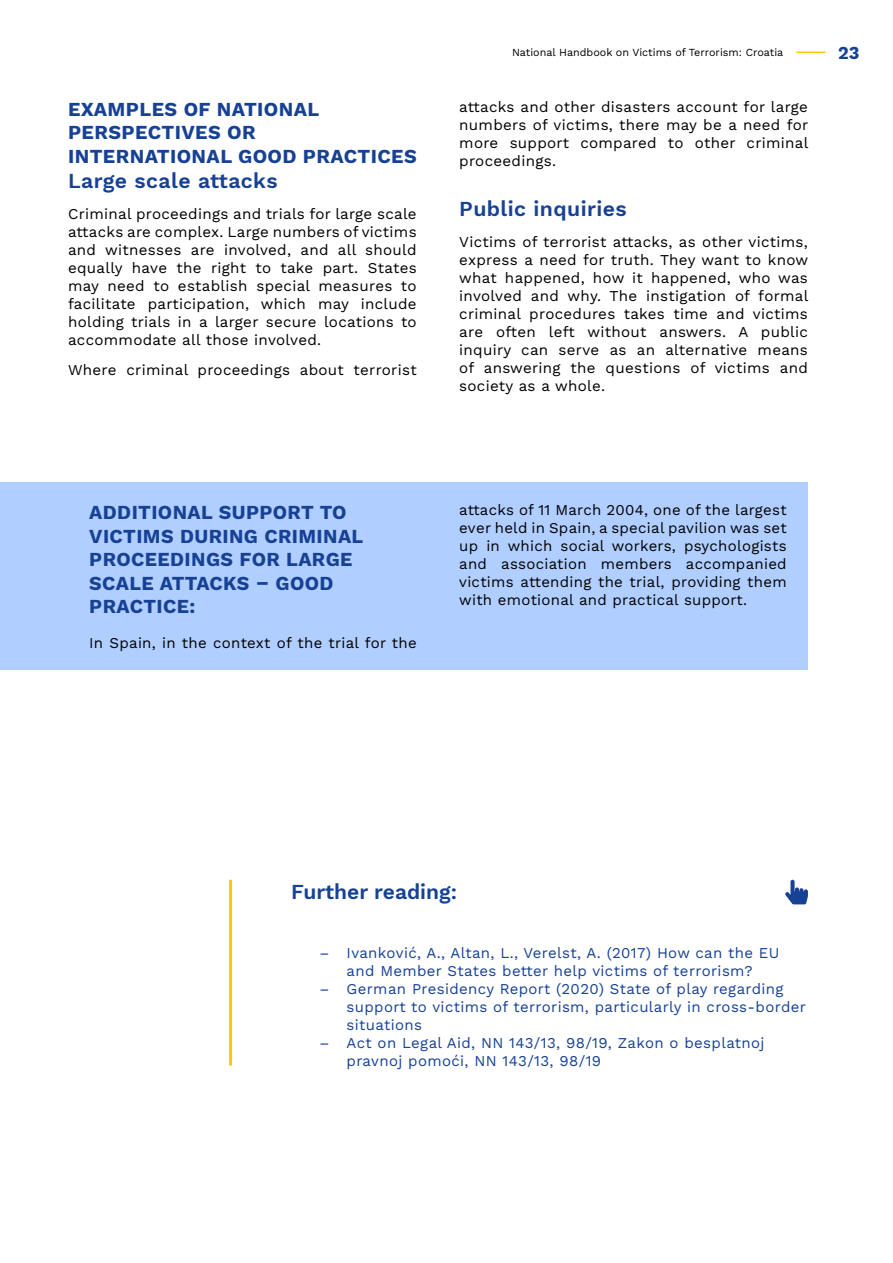
<style>
.page{position:relative;width:893px;height:1263px;background:#fff}
.page>*{position:absolute;margin:0;border:0;box-sizing:border-box;transform-origin:0 0}
.t1{font:600 21px "Work Sans";letter-spacing:.02em;color:#164194}
.t2{font:600 21px "Work Sans";color:#164194}
.t3{font:700 19.5px/23.4px "Work Sans";letter-spacing:.02em;color:#164194}
.t4{font:700 18px "Work Sans";color:#164194}
.t5{font:15px/18px "Work Sans";letter-spacing:.02em;color:#000;text-align:justify}
.t6{font:15px/18px "Work Sans";letter-spacing:.025em;color:#164194}
.t7{font:10.8px "Work Sans";color:#000}
</style>
<div class="page">
<svg style="left:796px;top:52px;width:29px;height:1px"></svg>
<hr style="left:229px;top:880px;width:3px;height:186px;background:#fbcb00">
<svg style="left:785px;top:880px;width:23px;height:24px"></svg>
<div style="left:0;top:483px;width:808px;height:187px;background:#b0ceff"></div>
<h2 class="t3" style="left:68px;top:97px;width:350px">EXAMPLES OF NATIONAL<br>PERSPECTIVES OR<br>INTERNATIONAL GOOD PRACTICES</h2>
<h1 class="t1" style="left:68px;top:165px;width:211px">Large scale attacks</h1>
<p class="t5" style="left:68px;top:204px;width:350px">Criminal proceedings and trials for large scale attacks are complex. Large numbers of victims and witnesses are involved, and all should equally have the right to take part. States may need to establish special measures to facilitate participation, which may include holding trials in a larger secure locations to accommodate all those involved.</p>
<p class="t5" style="left:68px;top:361px;width:350px">Where criminal proceedings about terrorist</p>
<p class="t7" style="left:512px;top:44px;width:273px">National Handbook on Victims of Terrorism: Croatia</p>
<p class="t4" style="left:838px;top:39px;width:23px">23</p>
<p class="t5" style="left:459px;top:97px;width:351px">attacks and other disasters account for large numbers of victims, there may be a need for more support compared to other criminal proceedings.</p>
<h1 class="t1" style="left:459px;top:193px;width:169px">Public inquiries</h1>
<p class="t5" style="left:459px;top:232px;width:351px">Victims of terrorist attacks, as other victims, express a need for truth. They want to know what happened, how it happened, who was involved and why. The instigation of formal criminal procedures takes time and victims are often left without answers. A public inquiry can serve as an alternative means of answering the questions of victims and society as a whole.</p>
<h2 class="t3" style="left:89px;top:500px;width:276px">ADDITIONAL SUPPORT TO<br>VICTIMS DURING CRIMINAL<br>PROCEEDINGS FOR LARGE<br>SCALE ATTACKS – GOOD<br>PRACTICE:</h2>
<p class="t5" style="left:89px;top:633px;width:329px">In Spain, in the context of the trial for the</p>
<p class="t5" style="left:459px;top:500px;width:329px">attacks of 11 March 2004, one of the largest ever held in Spain, a special pavilion was set up in which social workers, psychologists and association members accompanied victims attending the trial, providing them with emotional and practical support.</p>
<h1 class="t2" style="left:291px;top:876px;width:167px">Further reading:</h1>
<p class="t6" style="left:320px;top:943px;width:461px;text-align:center">– Ivanković, A., Altan, L., Verelst, A. (2017) How can the EU and Member States better help victims of terrorism?</p>
<p class="t6" style="left:347px;top:979px;width:461px;text-indent:-27px">– German Presidency Report (2020) State of play regarding support to victims of terrorism, particularly in cross-border situations</p>
<p class="t6" style="left:347px;top:1033px;width:419px;text-indent:-27px">– Act on Legal Aid, NN 143/13, 98/19, Zakon o besplatnoj pravnoj pomoći, NN 143/13, 98/19</p>
</div>
